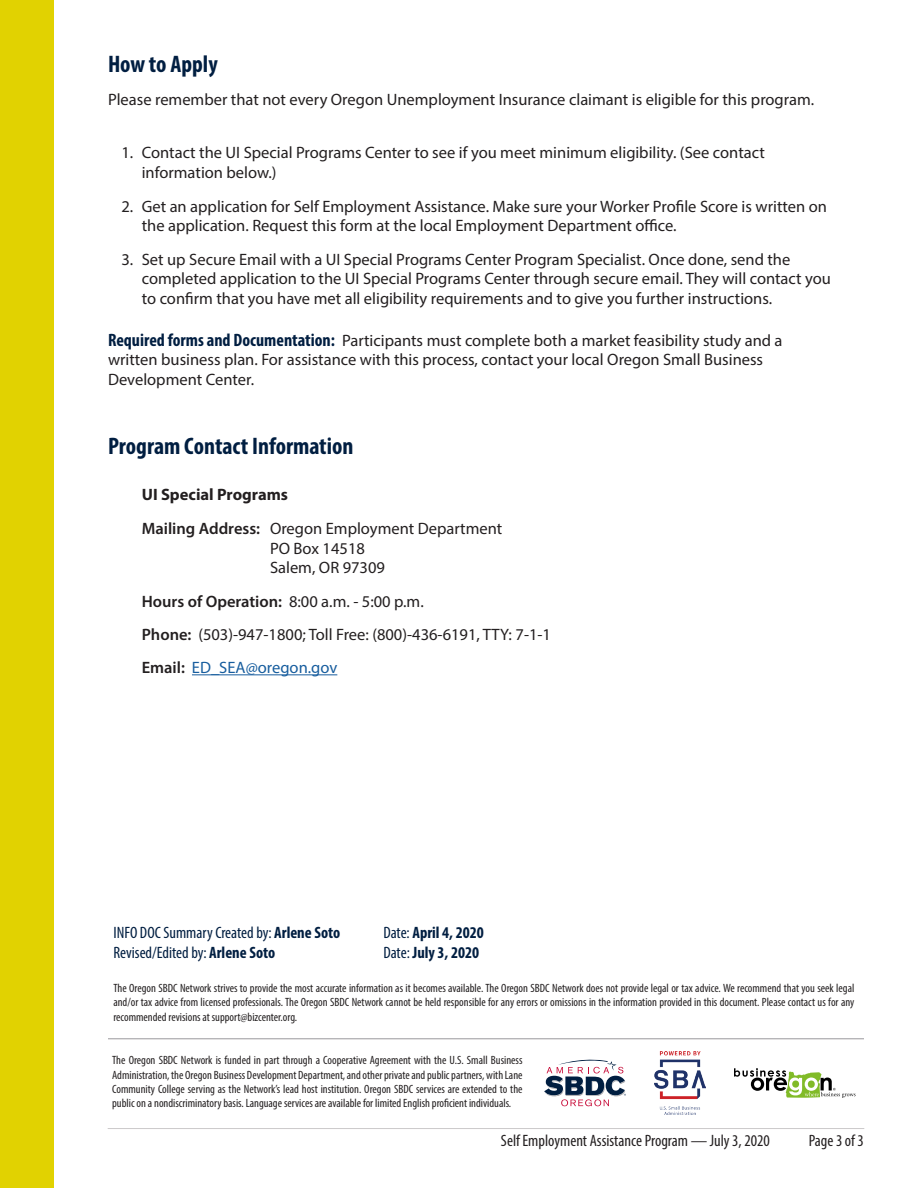
<style>
.page{position:relative;width:918px;height:1188px;background:#fff}
.page>*{position:absolute;margin:0;border:0;box-sizing:border-box;transform-origin:0 0}
.t1{font:700 condensed 24px "Myriad Pro";color:#001e41}
.t2{font:16.5px/19.8px "Myriad Pro";color:#231f20}
.t3{font:condensed 16.5px "Myriad Pro";color:#001e41}
.t4{font:condensed 16.5px "Myriad Pro";color:#231f20}
.t5{font:600 16.5px "Myriad Pro";color:#231f20}
.t6{font:700 condensed 16.5px "Myriad Pro";color:#001e41}
.t7{font:16.5px "Myriad Pro";color:#175d9e}
.t8{font:700 16.5px "Myriad Pro";color:#231f20}
.t9{font:condensed 12px/14.4px "Myriad Pro";color:#231f20;text-align:justify}
.s1{font-weight:700;font-stretch:condensed;font-size:18px;color:#001e41}
.s2{font-weight:600}
.s3{font-weight:400}
.s4{font-weight:600;color:#231f20}
.s5{font-weight:700}
</style>
<div class="page">
<div style="left:0;top:0;width:54px;height:1188px;background:#e1d201"></div>
<hr style="left:108px;top:1128px;width:756px;height:1px;background:#cccacb">
<hr style="left:108px;top:1038px;width:756px;height:1px;background:#99989b">
<svg style="left:544px;top:1060px;width:82px;height:46px"></svg>
<svg style="left:734px;top:1068px;width:121px;height:30px"></svg>
<img style="left:655px;top:1051px;width:50px;height:64px">
<hr style="left:192px;top:674px;width:145px;height:1px;background:#175d9e">
<p class="t1" style="left:108px;top:49px;width:111px">How to Apply</p>
<p class="t2" style="left:108px;top:90px;width:708px">Please remember that not every Oregon Unemployment Insurance claimant is eligible for this program.</p>
<p class="t2" style="left:142px;top:143px;width:625px;text-indent:-20px">1. Contact the UI Special Programs Center to see if you meet minimum eligibility. (See contact information below.)</p>
<p class="t2" style="left:142px;top:196px;width:687px;text-indent:-20px">2. Get an application for Self Employment Assistance. Make sure your Worker Profile Score is written on the application. Request this form at the local Employment Department office.</p>
<p class="t2" style="left:142px;top:249px;width:691px;text-indent:-20px">3. Set up Secure Email with a UI Special Programs Center Program Specialist. Once done, send the completed application to the UI Special Programs Center through secure email. They will contact you to confirm that you have met all eligibility requirements and to give you further instructions.</p>
<p class="t2" style="left:108px;top:330px;width:676px"><span class="s1">Required forms and Documentation:</span> Participants must complete both a market feasibility study and a written business plan. For assistance with this process, contact your local Oregon Small Business<br>Development Center.</p>
<p class="t1" style="left:108px;top:431px;width:247px">Program Contact Information</p>
<p class="t8" style="left:142px;top:484px;width:148px">UI Special Programs</p>
<p class="t2" style="left:142px;top:518px;width:362px"><span class="s2">Mailing Address:</span> Oregon Employment Department</p>
<p class="t2" style="left:270px;top:538px;width:96px">PO Box 14518</p>
<p class="t2" style="left:270px;top:558px;width:117px">Salem, OR 97309</p>
<p class="t5" style="left:142px;top:591px;width:284px">Hours of Operation: <span class="s3">8:00 a.m. - 5:00 p.m.</span></p>
<p class="t2" style="left:142px;top:624px;width:411px"><span class="s2">Phone:</span> (503)-947-1800; Toll Free: (800)-436-6191, TTY: 7-1-1</p>
<p class="t7" style="left:142px;top:657px;width:197px"><span class="s4">Email:</span> ED_SEA@oregon.gov</p>
<p class="t3" style="left:113px;top:922px;width:228px">INFO DOC Summary Created by: <span class="s5">Arlene Soto</span></p>
<p class="t6" style="left:383px;top:922px;width:102px"><span class="s3">Date:</span> April 4, 2020</p>
<p class="t3" style="left:113px;top:942px;width:163px">Revised/Edited by: <span class="s5">Arlene Soto</span></p>
<p class="t6" style="left:383px;top:942px;width:97px"><span class="s3">Date:</span> July 3, 2020</p>
<p class="t9" style="left:113px;top:980px;width:742px">The Oregon SBDC Network strives to provide the most accurate information as it becomes available. The Oregon SBDC Network does not provide legal or tax advice. We recommend that you seek legal and/or tax advice from licensed professionals. The Oregon SBDC Network cannot be held responsible for any errors or omissions in the information provided in this document. Please contact us for any recommended revisions at support@bizcenter.org.</p>
<p class="t9" style="left:112px;top:1053px;width:412px">The Oregon SBDC Network is funded in part through a Cooperative Agreement with the U.S. Small Business Administration, the Oregon Business Development Department, and other private and public partners, with Lane Community College serving as the Network’s lead host institution. Oregon SBDC services are extended to the public on a nondiscriminatory basis. Language services are available for limited English proficient individuals.</p>
<p class="t4" style="left:501px;top:1131px;width:270px">Self Employment Assistance Program — July 3, 2020</p>
<p class="t4" style="left:809px;top:1131px;width:57px">Page 3 of 3</p>
</div>
